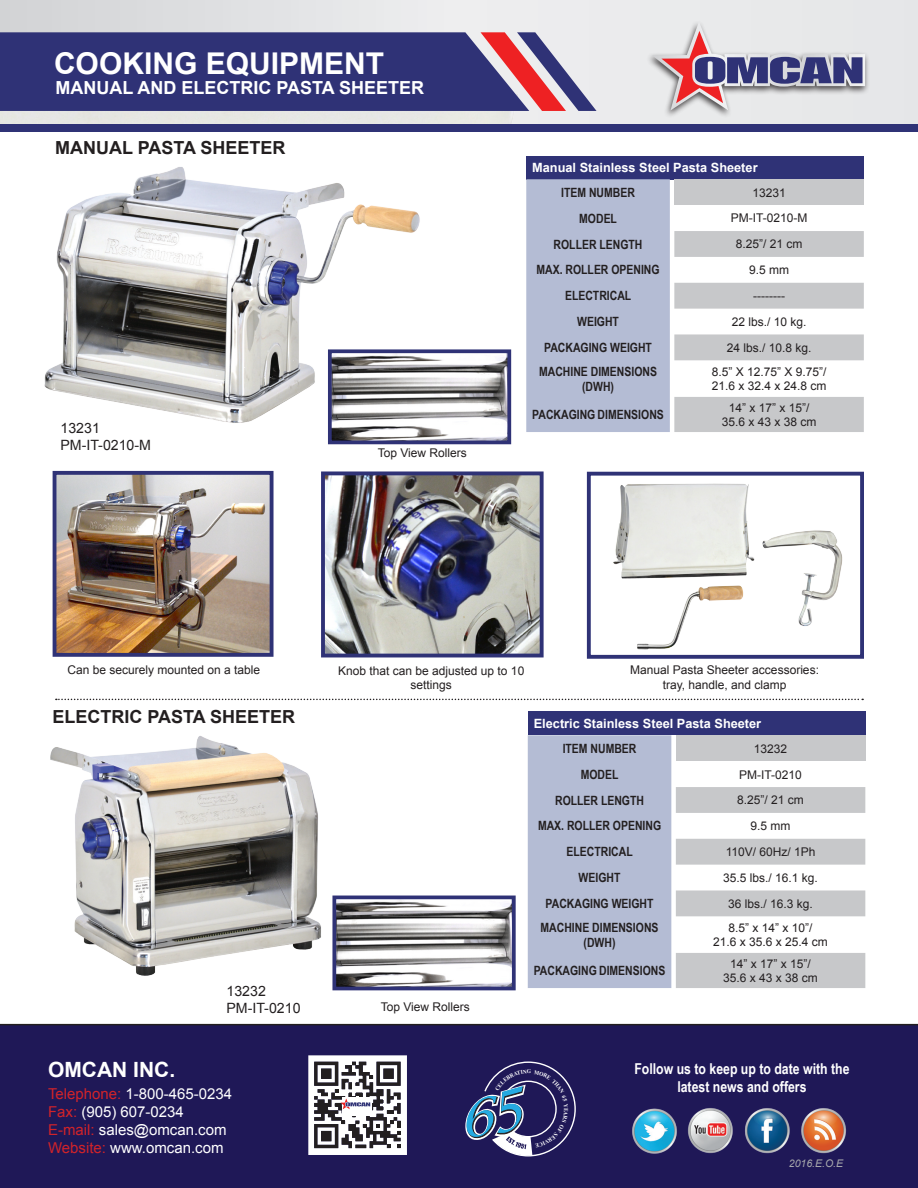
<style>
.page{position:relative;width:918px;height:1188px;background:#fff}
.page>*{position:absolute;margin:0;border:0;box-sizing:border-box;transform-origin:0 0}
.t1{font:700 30px "Arial";color:#fff}
.t2{font:700 21px "Arial";color:#fff}
.t3{font:700 18px "Arial";color:#231f20}
.t4{font:700 18px "Arial";color:#fff}
.t5{font:15px "Arial";color:#fff}
.t6{font:700 15px/18px "Arial Narrow";color:#fff;text-align:center}
.t7{font:14.25px "Arial";color:#231f20}
.t8{font:700 12.75px/15.3px "Arial Narrow";color:#231f20;text-align:center}
.t9{font:700 12.75px "Arial";color:#fff}
.t10{font:12px/14.4px "Arial";color:#231f20;text-align:center}
.t11{font:italic 10.5px "Arial";color:#a8a9ad}
.t12{font:700 5.7px "Times New Roman";color:#fff;scale:.95 1}
.s1{color:#d1232a}
</style>
<div class="page">
<div style="left:526px;top:156px;width:338px;height:23px;background:#2f3276"></div>
<svg style="left:526px;top:179px;width:338px;height:253px"></svg>
<div style="left:0;top:1024px;width:918px;height:164px;background:#1f1857"></div>
<img style="left:630px;top:1097px;width:238px;height:66px">
<svg style="left:308px;top:1055px;width:98px;height:100px"></svg>
<svg style="left:0;top:32px;width:597px;height:79px;background:#49447e"></svg>
<div style="left:0;top:124px;width:918px;height:7px;background:#2f3276"></div>
<div style="left:646px;top:20px;width:224px;height:99px;background:#231f20;opacity:.8"></div>
<svg style="left:652px;top:22px;width:213px;height:88px;background:#beb3c1"></svg>
<img style="left:58px;top:476px;width:211px;height:176px">
<div style="left:53px;top:471px;width:221px;height:186px;border:4px solid #2f3276"></div>
<img style="left:613px;top:483px;width:230px;height:167px">
<div style="left:587px;top:472px;width:277px;height:187px;border:4px solid #2f3276"></div>
<img style="left:326px;top:476px;width:213px;height:176px">
<div style="left:321px;top:471px;width:223px;height:186px;border:4px solid #2f3276"></div>
<div style="left:528px;top:711px;width:337px;height:24px;background:#2f3276"></div>
<svg style="left:528px;top:735px;width:337px;height:253px"></svg>
<svg style="left:56px;top:699px;width:807px;height:1px"></svg>
<img style="left:333px;top:357px;width:173px;height:82px">
<div style="left:328px;top:349px;width:183px;height:95px;border:4px solid #2f3276"></div>
<img style="left:337px;top:901px;width:174px;height:84px">
<div style="left:332px;top:896px;width:184px;height:94px;border:4px solid #2f3276"></div>
<img style="left:44px;top:167px;width:390px;height:268px">
<img style="left:50px;top:736px;width:297px;height:246px">
<svg style="left:463px;top:1062px;width:113px;height:95px;background:#4a4475"></svg>
<p class="t1" style="left:54px;top:43px;width:332px">COOKING EQUIPMENT</p>
<p class="t4" style="left:56px;top:75px;width:370px">MANUAL AND ELECTRIC PASTA SHEETER</p>
<p class="t3" style="left:55px;top:136px;width:232px">MANUAL PASTA SHEETER</p>
<p class="t7" style="left:60px;top:419px;width:41px">13231</p>
<p class="t7" style="left:60px;top:436px;width:92px">PM-IT-0210-M</p>
<p class="t10" style="left:378px;top:446px;width:91px">Top View Rollers</p>
<p class="t9" style="left:532px;top:159px;width:227px">Manual Stainless Steel Pasta Sheeter</p>
<p class="t8" style="left:561px;top:184px;width:75px">ITEM NUMBER</p>
<p class="t10" style="left:752px;top:185px;width:35px">13231</p>
<p class="t8" style="left:579px;top:210px;width:39px">MODEL</p>
<p class="t10" style="left:731px;top:211px;width:78px">PM-IT-0210-M</p>
<p class="t8" style="left:554px;top:236px;width:90px">ROLLER LENGTH</p>
<p class="t10" style="left:736px;top:237px;width:68px">8.25”/ 21 cm</p>
<p class="t8" style="left:537px;top:262px;width:125px">MAX. ROLLER OPENING</p>
<p class="t10" style="left:749px;top:263px;width:42px">9.5 mm</p>
<p class="t8" style="left:565px;top:288px;width:68px">ELECTRICAL</p>
<p class="t10" style="left:753px;top:289px;width:33px">--------</p>
<p class="t8" style="left:577px;top:313px;width:43px">WEIGHT</p>
<p class="t10" style="left:732px;top:315px;width:76px">22 lbs./ 10 kg.</p>
<p class="t8" style="left:544px;top:339px;width:109px">PACKAGING WEIGHT</p>
<p class="t10" style="left:727px;top:340px;width:86px">24 lbs./ 10.8 kg.</p>
<p class="t8" style="left:539px;top:363px;width:119px">MACHINE DIMENSIONS (DWH)</p>
<p class="t10" style="left:712px;top:365px;width:116px">8.5” X 12.75” X 9.75”/</p>
<p class="t10" style="left:712px;top:379px;width:116px">21.6 x 32.4 x 24.8 cm</p>
<p class="t8" style="left:532px;top:406px;width:133px">PACKAGING DIMENSIONS</p>
<p class="t10" style="left:729px;top:400px;width:82px">14” x 17” x 15”/</p>
<p class="t10" style="left:722px;top:415px;width:96px">35.6 x 43 x 38 cm</p>
<p class="t10" style="left:67px;top:663px;width:194px">Can be securely mounted on a table</p>
<p class="t10" style="left:630px;top:663px;width:190px">Manual Pasta Sheeter accessories:</p>
<p class="t10" style="left:663px;top:678px;width:125px">tray, handle, and clamp</p>
<p class="t10" style="left:338px;top:664px;width:188px">Knob that can be adjusted up to 10 settings</p>
<p class="t3" style="left:53px;top:704px;width:244px">ELECTRIC PASTA SHEETER</p>
<p class="t7" style="left:226px;top:982px;width:41px">13232</p>
<p class="t7" style="left:226px;top:999px;width:76px">PM-IT-0210</p>
<p class="t10" style="left:381px;top:999px;width:91px">Top View Rollers</p>
<p class="t9" style="left:534px;top:715px;width:229px">Electric Stainless Steel Pasta Sheeter</p>
<p class="t8" style="left:563px;top:740px;width:75px">ITEM NUMBER</p>
<p class="t10" style="left:754px;top:741px;width:35px">13232</p>
<p class="t8" style="left:581px;top:766px;width:39px">MODEL</p>
<p class="t10" style="left:739px;top:767px;width:64px">PM-IT-0210</p>
<p class="t8" style="left:555px;top:792px;width:90px">ROLLER LENGTH</p>
<p class="t10" style="left:737px;top:793px;width:68px">8.25”/ 21 cm</p>
<p class="t8" style="left:538px;top:818px;width:125px">MAX. ROLLER OPENING</p>
<p class="t10" style="left:751px;top:819px;width:42px">9.5 mm</p>
<p class="t8" style="left:567px;top:844px;width:68px">ELECTRICAL</p>
<p class="t10" style="left:726px;top:845px;width:91px">110V/ 60Hz/ 1Ph</p>
<p class="t8" style="left:579px;top:869px;width:43px">WEIGHT</p>
<p class="t10" style="left:723px;top:871px;width:96px">35.5 lbs./ 16.1 kg.</p>
<p class="t8" style="left:546px;top:895px;width:109px">PACKAGING WEIGHT</p>
<p class="t10" style="left:728px;top:896px;width:86px">36 lbs./ 16.3 kg.</p>
<p class="t8" style="left:541px;top:919px;width:119px">MACHINE DIMENSIONS (DWH)</p>
<p class="t10" style="left:729px;top:921px;width:86px">8.5” x 14” x 10”/</p>
<p class="t10" style="left:713px;top:935px;width:116px">21.6 x 35.6 x 25.4 cm</p>
<p class="t8" style="left:534px;top:962px;width:133px">PACKAGING DIMENSIONS</p>
<p class="t10" style="left:730px;top:956px;width:82px">14” x 17” x 15”/</p>
<p class="t10" style="left:723px;top:971px;width:96px">35.6 x 43 x 38 cm</p>
<p class="t2" style="left:48px;top:1042px;width:129px">OMCAN INC.</p>
<p class="t5" style="left:48px;top:1084px;width:186px"><span class="s1">Telephone:</span> 1-800-465-0234</p>
<p class="t5" style="left:48px;top:1102px;width:137px"><span class="s1">Fax:</span> (905) 607-0234</p>
<p class="t5" style="left:48px;top:1120px;width:180px"><span class="s1">E-mail:</span> sales@omcan.com</p>
<p class="t5" style="left:48px;top:1138px;width:177px"><span class="s1">Website:</span> www.omcan.com</p>
<p class="t2" style="left:48px;top:1056px;width:129px">OMCAN INC.</p>
<p class="t6" style="left:634px;top:1059px;width:217px">Follow us to keep up to date with the latest news and offers</p>
<p class="t12" style="left:527px;top:1068px;width:6px">G</p>
<p class="t11" style="left:789px;top:1157px;width:56px">2016.E.O.E</p>
</div>
